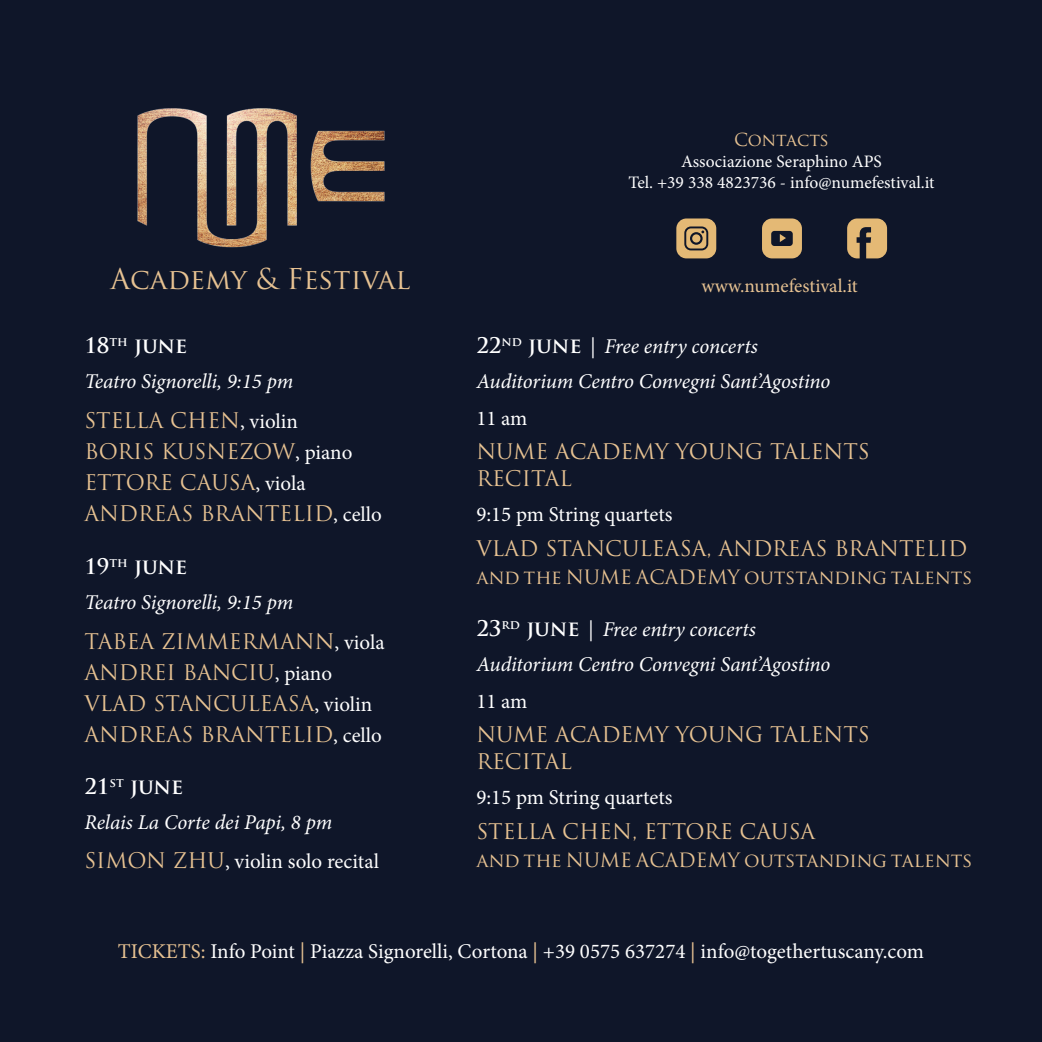
<style>
.page{position:relative;width:1042px;height:1042px;background:#0f1629}
.page>*{position:absolute;margin:0;border:0;box-sizing:border-box;transform-origin:0 0}
.t1{font:28px "Trajan Pro";color:#e7c292}
.Artisti{font:21px "Trajan Pro";color:#e7c292}
.Luogo{font:italic 21px "Minion Pro";letter-spacing:-.01em;color:#fff}
.Artisti-2{font:21px "Minion Pro";color:#fff}
.Concerto{font:21px "Trajan Pro";color:#e7c292}
.Date{font:italic 21px "Minion Pro";letter-spacing:-.005em;color:#fff}
.Luogo-2{font:21px "Minion Pro";color:#fff}
.Date-2{font:700 21px "Trajan Pro";color:#fff}
.Artisti-3{font:19.25px "Trajan Pro";color:#e7c292}
.t2{font:19.25px "Minion Pro";color:#e7c292}
.t3{font:17.5px "Minion Pro";color:#fff}
.t4{font:17.5px "Trajan Pro";letter-spacing:-.01em;color:#e7c292}
.s1{font-family:"Minion Pro";color:#fff}
.s2{font-family:"Trajan Pro";color:#e7c292}
.s3{font-family:"Trajan Pro";font-weight:700;font-style:normal}
.s4{color:#e7c292}
</style>
<div class="page">
<svg style="left:847px;top:218px;width:40px;height:40px"></svg>
<svg style="left:762px;top:218px;width:40px;height:40px"></svg>
<svg style="left:676px;top:218px;width:40px;height:40px;background:#b69564"></svg>
<div style="left:692px;top:234px;width:8px;height:9px;background:#e4b975;border-radius:50%"></div>
<img style="left:137px;top:108px;width:248px;height:140px">
<p class="t4" style="left:734px;top:128px;width:96px">Contacts</p>
<p class="t3" style="left:681px;top:149px;width:202px">Associazione Seraphino APS</p>
<p class="t3" style="left:628px;top:170px;width:308px">Tel. +39 338 4823736 - info@numefestival.it</p>
<p class="t1" style="left:111px;top:261px;width:301px">Academy &amp; Festival</p>
<p class="t2" style="left:701px;top:273px;width:158px">www.numefestival.it</p>
<p class="Date-2" style="left:84px;top:332px;width:104px">18<sup>TH</sup> JUNE</p>
<p class="Luogo" style="left:84px;top:367px;width:210px">Teatro Signorelli, 9:15 pm</p>
<p class="Artisti" style="left:84px;top:407px;width:215px">STELLA CHEN<span class="s1">, violin</span></p>
<p class="Artisti" style="left:84px;top:438px;width:270px">BORIS KUSNEZOW<span class="s1">, piano</span></p>
<p class="Artisti" style="left:84px;top:469px;width:223px">ETTORE CAUSA<span class="s1">, viola</span></p>
<p class="Artisti" style="left:84px;top:500px;width:299px">ANDREAS BRANTELID<span class="s1">, cello</span></p>
<p class="Date-2" style="left:84px;top:553px;width:104px">19<sup>TH</sup> JUNE</p>
<p class="Luogo" style="left:84px;top:587px;width:210px">Teatro Signorelli, 9:15 pm</p>
<p class="Artisti" style="left:84px;top:628px;width:302px">TABEA ZIMMERMANN<span class="s1">, viola</span></p>
<p class="Artisti" style="left:84px;top:659px;width:249px">ANDREI BANCIU<span class="s1">, piano</span></p>
<p class="Artisti" style="left:84px;top:689px;width:289px">VLAD STANCULEASA<span class="s1">, violin</span></p>
<p class="Artisti" style="left:84px;top:720px;width:299px">ANDREAS BRANTELID<span class="s1">, cello</span></p>
<p class="Date-2" style="left:84px;top:773px;width:100px">21<sup>ST</sup> JUNE</p>
<p class="Luogo" style="left:84px;top:808px;width:249px">Relais La Corte dei Papi, 8 pm</p>
<p class="Artisti-2" style="left:84px;top:847px;width:296px"><span class="s2">SIMON ZHU</span>, violin solo recital</p>
<p class="Date" style="left:476px;top:332px;width:283px"><span class="s3">22</span><sup>ND</sup> <span class="s3">JUNE |</span> Free entry concerts</p>
<p class="Luogo" style="left:476px;top:367px;width:355px">Auditorium Centro Convegni Sant’Agostino</p>
<p class="Luogo-2" style="left:476px;top:404px;width:53px">11 am</p>
<p class="Concerto" style="left:476px;top:438px;width:395px">NUME ACADEMY YOUNG TALENTS</p>
<p class="Concerto" style="left:476px;top:465px;width:97px">RECITAL</p>
<p class="Luogo-2" style="left:476px;top:500px;width:198px">9:15 pm String quartets</p>
<p class="Artisti" style="left:476px;top:534px;width:492px">VLAD STANCULEASA, ANDREAS BRANTELID</p>
<p class="Artisti-3" style="left:476px;top:564px;width:498px">and the NUME ACADEMY outstanding talents</p>
<p class="Date" style="left:476px;top:615px;width:281px"><span class="s3">23</span><sup>RD</sup> <span class="s3">JUNE |</span> Free entry concerts</p>
<p class="Luogo" style="left:476px;top:650px;width:355px">Auditorium Centro Convegni Sant’Agostino</p>
<p class="Luogo-2" style="left:476px;top:687px;width:53px">11 am</p>
<p class="Concerto" style="left:476px;top:721px;width:395px">NUME ACADEMY YOUNG TALENTS</p>
<p class="Concerto" style="left:476px;top:747px;width:97px">RECITAL</p>
<p class="Luogo-2" style="left:476px;top:783px;width:198px">9:15 pm String quartets</p>
<p class="Artisti" style="left:476px;top:817px;width:340px">STELLA CHEN, ETTORE CAUSA</p>
<p class="Artisti-3" style="left:476px;top:847px;width:498px">and the NUME ACADEMY outstanding talents</p>
<p class="Artisti-2" style="left:118px;top:937px;width:807px"><span class="s4">TICKETS:</span> Info Point <span class="s4">|</span> Piazza Signorelli, Cortona <span class="s4">|</span> +39 0575 637274 <span class="s4">|</span> info@togethertuscany.com</p>
</div>
